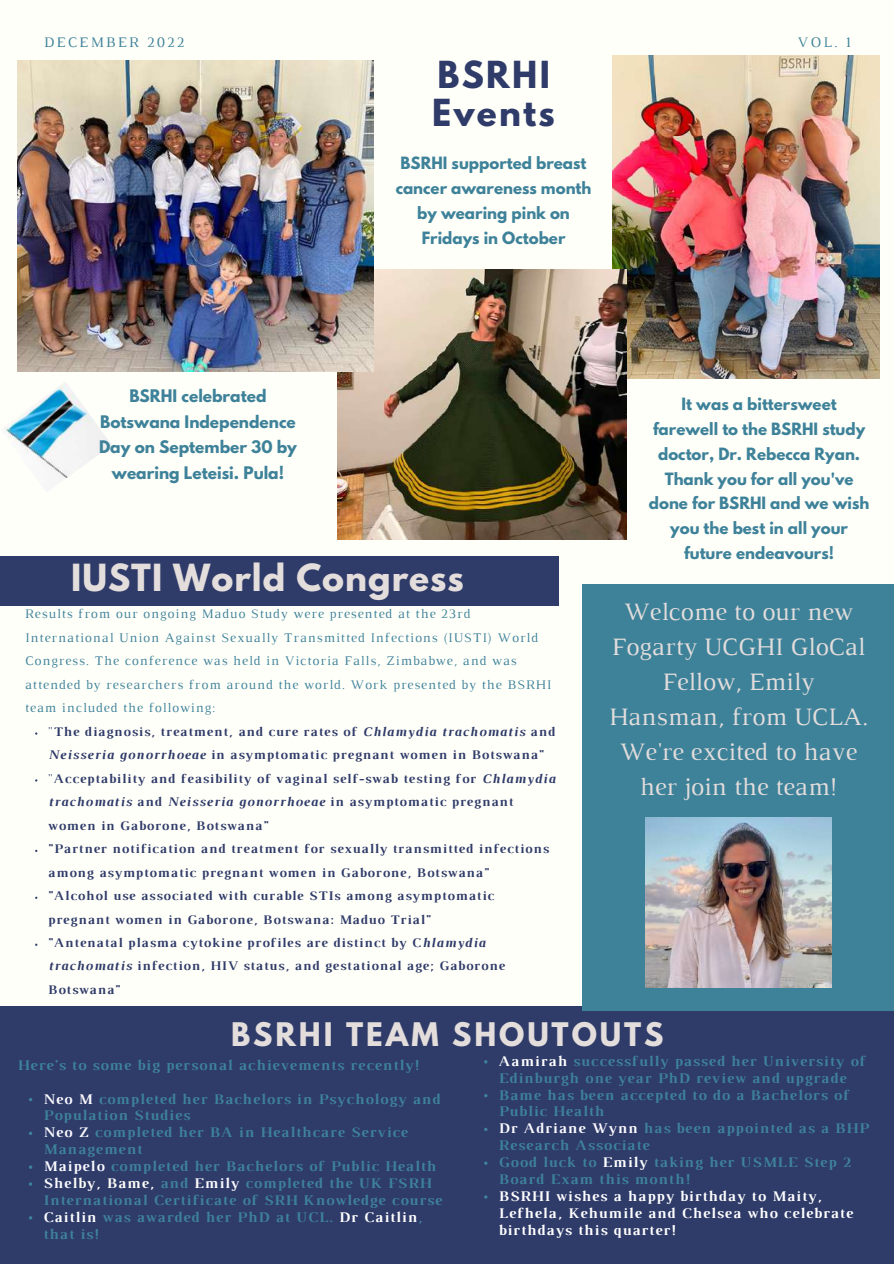
<style>
.page{position:relative;width:894px;height:1264px;background:#fff}
.page>*{position:absolute;margin:0;border:0;box-sizing:border-box;transform-origin:0 0}
.t1{font:700 33.15px "League Spartan";letter-spacing:.03em;color:#e3dddc}
.t2{font:700 33px/38.2px "League Spartan";letter-spacing:.07em;color:#2f3b69}
.t3{font:700 28.8px "League Spartan";letter-spacing:.1em;color:#e3dddc}
.t4{font:25.5px/35px "Luthier";color:#e3dddc;text-align:center}
.t5{font:700 15.3px/25.7px "League Spartan";color:#3e829a;text-align:center}
.t6{font:700 15px/17px "Luthier";letter-spacing:.07em;color:#3e829a}
.t7{font:700 15px/24.8px "League Spartan";color:#3e829a;text-align:center}
.t8{font:700 15px/17px "Luthier";letter-spacing:.07em;color:#fff}
.t9{font:14.85px "Luthier";letter-spacing:.14em;color:#3e829a}
.t10{font:700 13.35px/23.4px "Luthier";letter-spacing:.07em;color:#2f3b69}
.t11{font:13.35px/23.4px "Luthier";letter-spacing:.07em;color:#3e829a}
.s1{font-weight:400}
.s2{font-style:italic}
.s3{color:#fff}
.s4{color:#fafaff}
.s5{color:#fffff9}
</style>
<div class="page">
<div style="left:0;top:0;width:893px;height:1263px;background:#fffff9"></div>
<div style="left:0;top:1006px;width:893px;height:257px;background:#2f3b69"></div>
<img style="left:612px;top:56px;width:267px;height:322px">
<img style="left:4px;top:382px;width:107px;height:97px">
<img style="left:337px;top:269px;width:289px;height:270px">
<img style="left:18px;top:60px;width:355px;height:311px">
<div style="left:0;top:556px;width:558px;height:49px;background:#2f3b69"></div>
<div style="left:582px;top:584px;width:311px;height:427px;background:#3e829a"></div>
<img style="left:645px;top:817px;width:186px;height:170px">
<p class="t9" style="left:44px;top:37px;width:142px">DECEMBER 2022</p>
<p class="t9" style="left:797px;top:37px;width:55px">VOL. 1</p>
<h2 class="t2" style="left:432px;top:59px;width:124px">BSRHI<br>Events</h2>
<p class="t7" style="left:395px;top:153px;width:197px">BSRHI supported breast cancer awareness month by wearing pink on<br>Fridays in October</p>
<p class="t5" style="left:99px;top:385px;width:199px">BSRHI celebrated<br>Botswana Independence<br>Day on September 30 by wearing Leteisi. Pula!</p>
<h1 class="t1" style="left:71px;top:561px;width:394px">IUSTI World Congress</h1>
<p class="t11" style="left:25px;top:603px;width:527px">Results from our ongoing Maduo Study were presented at the 23rd International Union Against Sexually Transmitted Infections (IUSTI) World Congress. The conference was held in Victoria Falls, Zimbabwe, and was attended by researchers from around the world. Work presented by the BSRHI team included the following:</p>
<p class="t10" style="left:48px;top:720px;width:508px"><span class="s1">"</span>The diagnosis, treatment, and cure rates of <span class="s2">Chlamydia trachomatis</span> and <span class="s2">Neisseria gonorrhoeae</span> in asymptomatic pregnant women in Botswana" <span class="s1">"</span>Acceptability and feasibility of vaginal self-swab testing for <span class="s2">Chlamydia trachomatis</span> and <span class="s2">Neisseria gonorrhoeae</span> in asymptomatic pregnant women in Gaborone, Botswana"<br>"Partner notification and treatment for sexually transmitted infections among asymptomatic pregnant women in Gaborone, Botswana"<br>"Alcohol use associated with curable STIs among asymptomatic pregnant women in Gaborone, Botswana: Maduo Trial"<br>"Antenatal plasma cytokine profiles are distinct by C<span class="s2">hlamydia trachomatis</span> infection, HIV status, and gestational age; Gaborone Botswana"</p>
<p class="t7" style="left:648px;top:394px;width:222px">It was a bittersweet farewell to the BSRHI study doctor, Dr. Rebecca Ryan.<br>Thank you for all you've done for BSRHI and we wish you the best in all your future endeavours!</p>
<h3 class="t4" style="left:609px;top:596px;width:260px">Welcome to our new<br>Fogarty UCGHI GloCal<br>Fellow, Emily<br>Hansman, from UCLA.<br>We're excited to have her join the team!</h3>
<h3 class="t3" style="left:231px;top:1019px;width:433px">BSRHI TEAM SHOUTOUTS</h3>
<p class="t6" style="left:498px;top:1053px;width:372px"><span class="s3">Aamirah</span> successfully passed her University of Edinburgh one year PhD review and upgrade Bame has been accepted to do a Bachelors of Public Health<br><span class="s4">Dr Adriane Wynn</span> has been appointed as a BHP Research Associate<br>Good luck to <span class="s3">Emily</span> taking her USMLE Step 2<br>Board Exam this month!</p>
<p class="t8" style="left:498px;top:1188px;width:356px">BSRHI wishes a happy birthday to Maity,<br>Lefhela, Kehumile and Chelsea who celebrate birthdays this quarter!</p>
<p class="t6" style="left:18px;top:1057px;width:402px">Here's to some big personal achievements recently!</p>
<p class="t6" style="left:43px;top:1091px;width:400px"><span class="s4">Neo M</span> completed her Bachelors in Psychology and Population Studies<br><span class="s4">Neo Z</span> completed her BA in Healthcare Service Management<br><span class="s4">Maipelo</span> completed her Bachelors of Public Health <span class="s4">She</span><span class="s5">lby, Bame,</span> and <span class="s4">Emily</span> completed the UK FSRH International Certificate of SRH Knowledge course <span class="s3">Caitlin</span> was awarded her PhD at UCL. <span class="s3">Dr Caitlin</span>, that is!</p>
</div>
